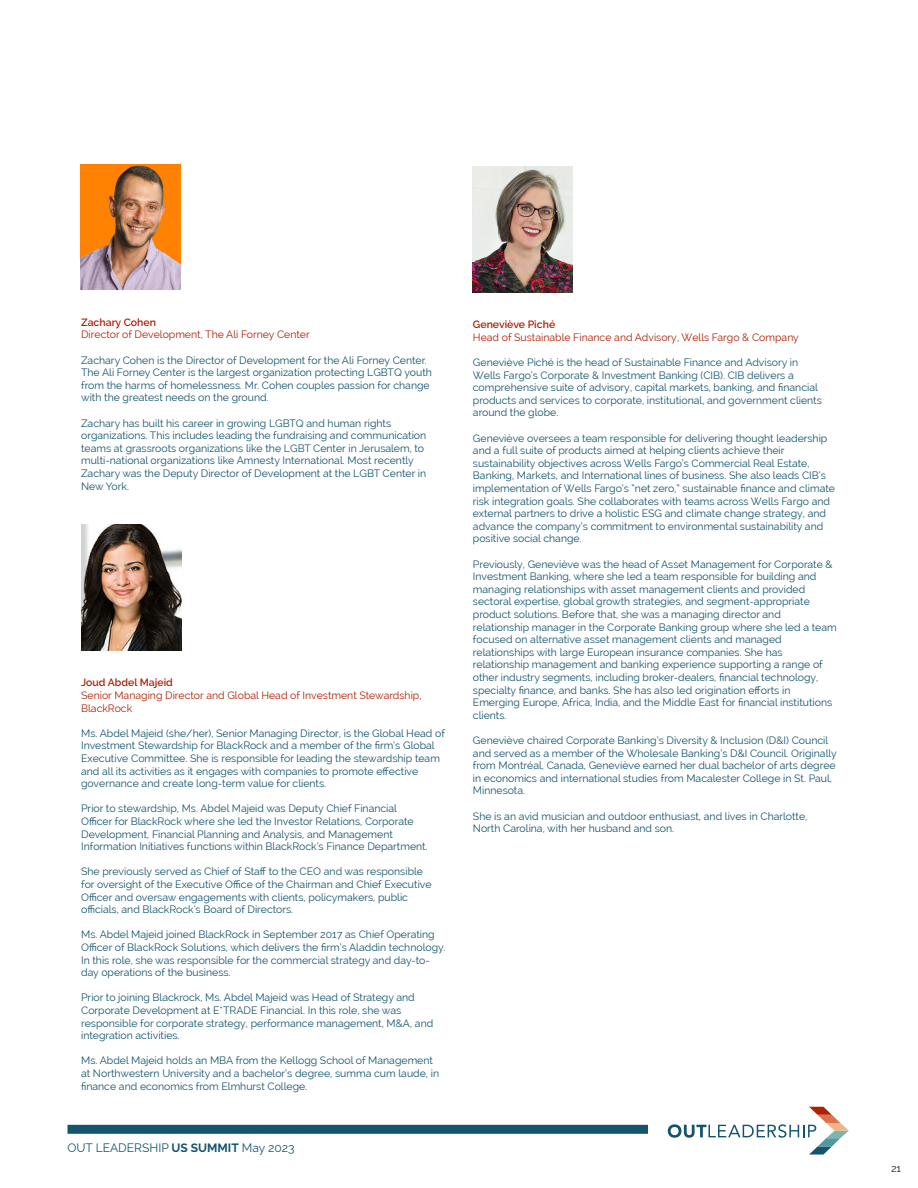
<style>
.page{position:relative;width:918px;height:1188px;background:#fff}
.page>*{position:absolute;margin:0;border:0;box-sizing:border-box;transform-origin:0 0}
.t1{font:12px "Raleway";color:#14546d}
.t2{font:10.5px/12.6px "Raleway";color:#14546d}
.t3{font:10.5px/12.6px "Raleway";color:#ad2106}
.t4{font:600 10.5px "Raleway";color:#ad2106}
.t5{font:10.5px "Raleway";color:#231f20}
.s1{font-weight:700}
</style>
<div class="page">
<div style="left:68px;top:1125px;width:580px;height:9px;background:#14546d"></div>
<svg style="left:668px;top:1107px;width:181px;height:48px"></svg>
<img style="left:81px;top:164px;width:100px;height:126px">
<img style="left:81px;top:525px;width:100px;height:126px">
<img style="left:472px;top:167px;width:100px;height:125px">
<p class="t4" style="left:81px;top:316px;width:76px">Zachary Cohen</p>
<p class="t3" style="left:81px;top:328px;width:230px">Director of Development, The Ali Forney Center</p>
<p class="t2" style="left:81px;top:354px;width:352px">Zachary Cohen is the Director of Development for the Ali Forney Center.<br>The Ali Forney Center is the largest organization protecting LGBTQ youth from the harms of homelessness. Mr. Cohen couples passion for change with the greatest needs on the ground.</p>
<p class="t2" style="left:81px;top:417px;width:347px">Zachary has built his career in growing LGBTQ and human rights organizations. This includes leading the fundraising and communication teams at grassroots organizations like the LGBT Center in Jerusalem, to multi-national organizations like Amnesty International. Most recently Zachary was the Deputy Director of Development at the LGBT Center in New York.</p>
<p class="t4" style="left:81px;top:677px;width:93px">Joud Abdel Majeid</p>
<p class="t3" style="left:81px;top:689px;width:342px">Senior Managing Director and Global Head of Investment Stewardship,<br>BlackRock</p>
<p class="t2" style="left:81px;top:727px;width:365px">Ms. Abdel Majeid (she/her), Senior Managing Director, is the Global Head of Investment Stewardship for BlackRock and a member of the firm’s Global Executive Committee. She is responsible for leading the stewardship team and all its activities as it engages with companies to promote effective governance and create long-term value for clients.</p>
<p class="t2" style="left:81px;top:802px;width:348px">Prior to stewardship, Ms. Abdel Majeid was Deputy Chief Financial Officer for BlackRock where she led the Investor Relations, Corporate Development, Financial Planning and Analysis, and Management Information Initiatives functions within BlackRock’s Finance Department.</p>
<p class="t2" style="left:81px;top:865px;width:352px">She previously served as Chief of Staff to the CEO and was responsible for oversight of the Executive Office of the Chairman and Chief Executive Officer and oversaw engagements with clients, policymakers, public officials, and BlackRock’s Board of Directors.</p>
<p class="t2" style="left:81px;top:928px;width:366px">Ms. Abdel Majeid joined BlackRock in September 2017 as Chief Operating Officer of BlackRock Solutions, which delivers the firm’s Aladdin technology.<br>In this role, she was responsible for the commercial strategy and day-to&shy;day operations of the business.</p>
<p class="t2" style="left:81px;top:991px;width:354px">Prior to joining Blackrock, Ms. Abdel Majeid was Head of Strategy and Corporate Development at E*TRADE Financial. In this role, she was responsible for corporate strategy, performance management, M&amp;A, and integration activities.</p>
<p class="t2" style="left:81px;top:1054px;width:359px">Ms. Abdel Majeid holds an MBA from the Kellogg School of Management at Northwestern University and a bachelor’s degree, summa cum laude, in finance and economics from Elmhurst College.</p>
<p class="t1" style="left:68px;top:1141px;width:229px">OUT LEADERSHIP <span class="s1">US SUMMIT</span> May 2023</p>
<p class="t4" style="left:473px;top:318px;width:84px">Geneviève Piché</p>
<p class="t3" style="left:473px;top:331px;width:328px">Head of Sustainable Finance and Advisory, Wells Fargo &amp; Company</p>
<p class="t2" style="left:473px;top:356px;width:350px">Geneviève Piché is the head of Sustainable Finance and Advisory in Wells Fargo’s Corporate &amp; Investment Banking (CIB). CIB delivers a comprehensive suite of advisory, capital markets, banking, and financial products and services to corporate, institutional, and government clients around the globe.</p>
<p class="t2" style="left:473px;top:432px;width:364px">Geneviève oversees a team responsible for delivering thought leadership and a full suite of products aimed at helping clients achieve their sustainability objectives across Wells Fargo’s Commercial Real Estate, Banking, Markets, and International lines of business. She also leads CIB’s implementation of Wells Fargo’s “net zero,” sustainable finance and climate risk integration goals. She collaborates with teams across Wells Fargo and external partners to drive a holistic ESG and climate change strategy, and advance the company’s commitment to environmental sustainability and positive social change.</p>
<p class="t2" style="left:473px;top:558px;width:361px">Previously, Geneviève was the head of Asset Management for Corporate &amp;</p>
<p class="t2" style="left:473px;top:570px;width:365px">Investment Banking, where she led a team responsible for building and managing relationships with asset management clients and provided sectoral expertise, global growth strategies, and segment-appropriate product solutions. Before that, she was a managing director and relationship manager in the Corporate Banking group where she led a team focused on alternative asset management clients and managed</p>
<p class="t2" style="left:473px;top:646px;width:361px">relationships with large European insurance companies. She has relationship management and banking experience supporting a range of other industry segments, including broker-dealers, financial technology, specialty finance, and banks. She has also led origination efforts in Emerging Europe, Africa, India, and the Middle East for financial institutions clients.</p>
<p class="t2" style="left:473px;top:734px;width:365px">Geneviève chaired Corporate Banking’s Diversity &amp; Inclusion (D&amp;I) Council and served as a member of the Wholesale Banking’s D&amp;I Council. Originally from Montréal, Canada, Geneviève earned her dual bachelor of arts degree in economics and international studies from Macalester College in St. Paul, Minnesota.</p>
<p class="t2" style="left:473px;top:810px;width:336px">She is an avid musician and outdoor enthusiast, and lives in Charlotte,<br>North Carolina, with her husband and son.</p>
<p class="t5" style="left:891px;top:1162px;width:12px">21</p>
</div>
